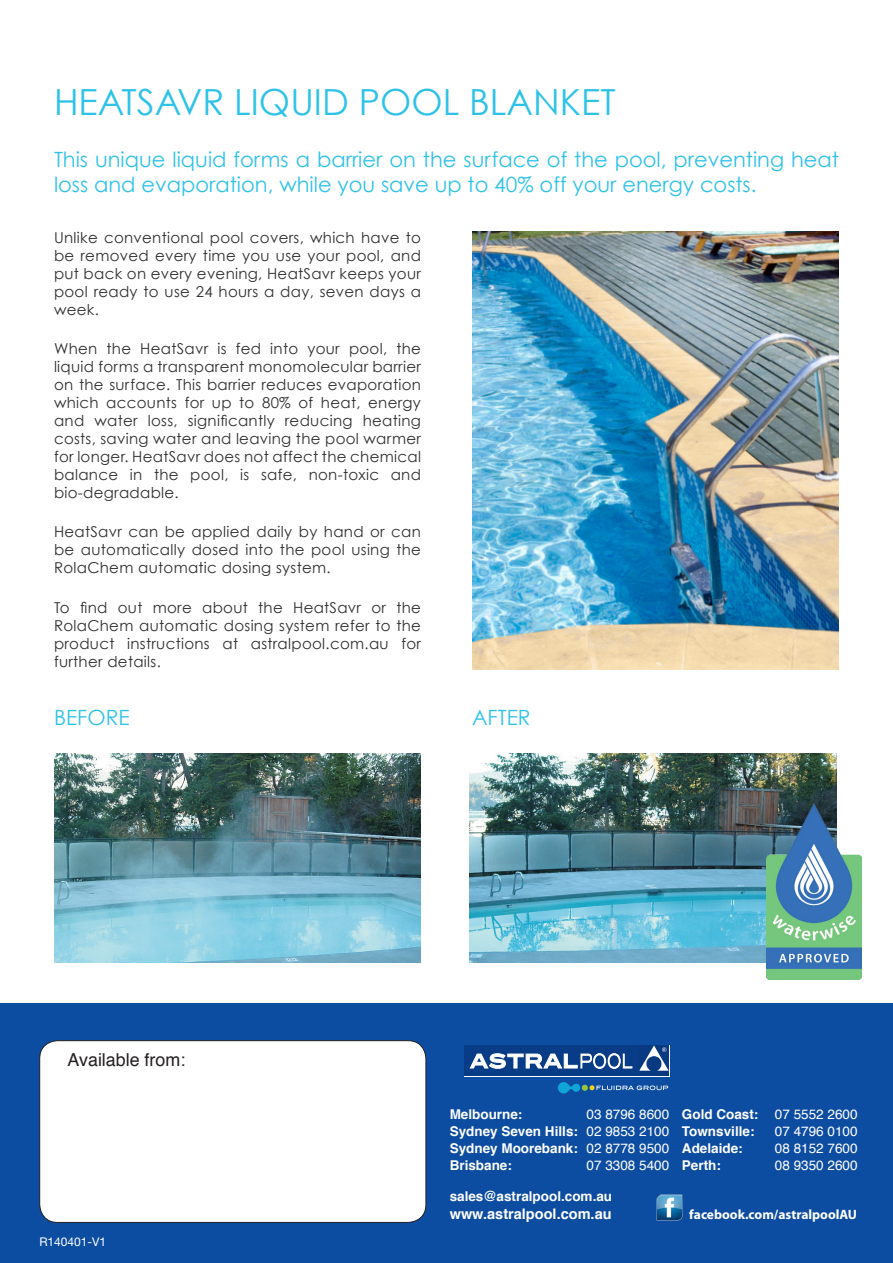
<style>
.page{position:relative;width:893px;height:1263px;background:#fff}
.page>*{position:absolute;margin:0;border:0;box-sizing:border-box;transform-origin:0 0}
.t1{font:36px "Century Gothic";color:#2ec2e9}
.t2{font:21px/25.5px "Century Gothic";color:#2ec2e9}
.t3{font:17.85px "Helvetica";color:#231f20}
.t4{font:15px/18px "Century Gothic";letter-spacing:.02em;color:#312f30;text-align:justify}
.t5{font:700 14.55px "Helvetica";color:#fff}
.t6{font:700 13.5px/17.1px "Helvetica";color:#fff;text-align:justify}
.t7{font:13.5px "Helvetica";color:#fff}
.t8{font:700 13.5px "Myriad Pro";color:#fff}
.t9{font:12px "Helvetica Neue LT Std";color:#fff}
.s1{font-weight:400}
</style>
<div class="page">
<img style="left:469px;top:754px;width:367px;height:208px">
<img style="left:54px;top:754px;width:367px;height:208px">
<img style="left:472px;top:232px;width:367px;height:438px">
<img style="left:767px;top:803px;width:94px;height:176px">
<div style="left:0;top:1003px;width:893px;height:260px;background:#0d4da1"></div>
<div style="left:40px;top:1041px;width:386px;height:181px;background:#fff;border-radius:18px"></div>
<div style="left:39px;top:1040px;width:387px;height:183px;border:1px solid #231f20;border-radius:18px"></div>
<svg style="left:558px;top:1082px;width:110px;height:11px"></svg>
<div style="left:464px;top:1045px;width:175px;height:31px;background:#083c86"></div>
<div style="left:639px;top:1045px;width:30px;height:31px;background:#083981"></div>
<svg style="left:639px;top:1045px;width:30px;height:26px"></svg>
<svg style="left:469px;top:1053px;width:164px;height:16px"></svg>
<img style="left:656px;top:1194px;width:27px;height:27px">
<h1 class="t1" style="left:54px;top:80px;width:563px">HEATSAVR Liq UID POOL BLANKET</h1>
<h2 class="t2" style="left:54px;top:146px;width:786px">This unique liquid forms a barrier on the surface of the pool, preventing heat loss and evaporation, while you save up to 40% off your energy costs.</h2>
<p class="t4" style="left:54px;top:228px;width:368px">Unlike conventional pool covers, which have to be removed every time you use your pool, and put back on every evening, HeatSavr keeps your pool ready to use 24 hours a day, seven days a week.</p>
<p class="t4" style="left:54px;top:339px;width:368px">When the HeatSavr is fed into your pool, the liquid forms a transparent monomolecular barrier on the surface. This barrier reduces evaporation which accounts for up to 80% of heat, energy and water loss, significantly reducing heating costs, saving water and leaving the pool warmer for longer. HeatSavr does not affect the chemical balance in the pool, is safe, non-toxic and bio-degradable.</p>
<p class="t4" style="left:54px;top:523px;width:368px">HeatSavr can be applied daily by hand or can be automatically dosed into the pool using the RolaChem automatic dosing system.</p>
<p class="t4" style="left:54px;top:598px;width:368px">To find out more about the HeatSavr or the RolaChem automatic dosing system refer to the product instructions at astralpool.com.au for further details.</p>
<h2 class="t2" style="left:54px;top:705px;width:77px">BEFORE</h2>
<h2 class="t2" style="left:472px;top:705px;width:60px">AFTER</h2>
<p class="t3" style="left:68px;top:1046px;width:119px">Available from:</p>
<p class="t9" style="left:39px;top:1234px;width:68px">R140401-V1</p>
<p class="t6" style="left:450px;top:1105px;width:74px">Melbourne:</p>
<p class="t6" style="left:450px;top:1105px;width:221px;text-indent:137px"><span class="s1">03 8796 8600<br></span>Sydney Seven Hills: <span class="s1">02 9853 2100<br></span>Sydney Moorebank: <span class="s1">02 8778 9500<br></span>Brisbane:</p>
<p class="t7" style="left:587px;top:1155px;width:84px">07 3308 5400</p>
<p class="t6" style="left:682px;top:1105px;width:177px">Gold Coast: <span class="s1">07 5552 2600<br></span>Townsville:</p>
<p class="t7" style="left:775px;top:1121px;width:84px">07 4796 0100</p>
<p class="t6" style="left:682px;top:1140px;width:62px">Adelaide:</p>
<p class="t7" style="left:775px;top:1138px;width:84px">08 8152 7600</p>
<p class="t6" style="left:682px;top:1157px;width:41px">Perth:</p>
<p class="t7" style="left:775px;top:1155px;width:84px">08 9350 2600</p>
<p class="t6" style="left:450px;top:1188px;width:164px">sales@astralpool.com.au</p>
<p class="t5" style="left:450px;top:1202px;width:163px">www.astralpool.com.au</p>
<p class="t8" style="left:689px;top:1207px;width:169px">facebook.com/astralpoolAU</p>
</div>
